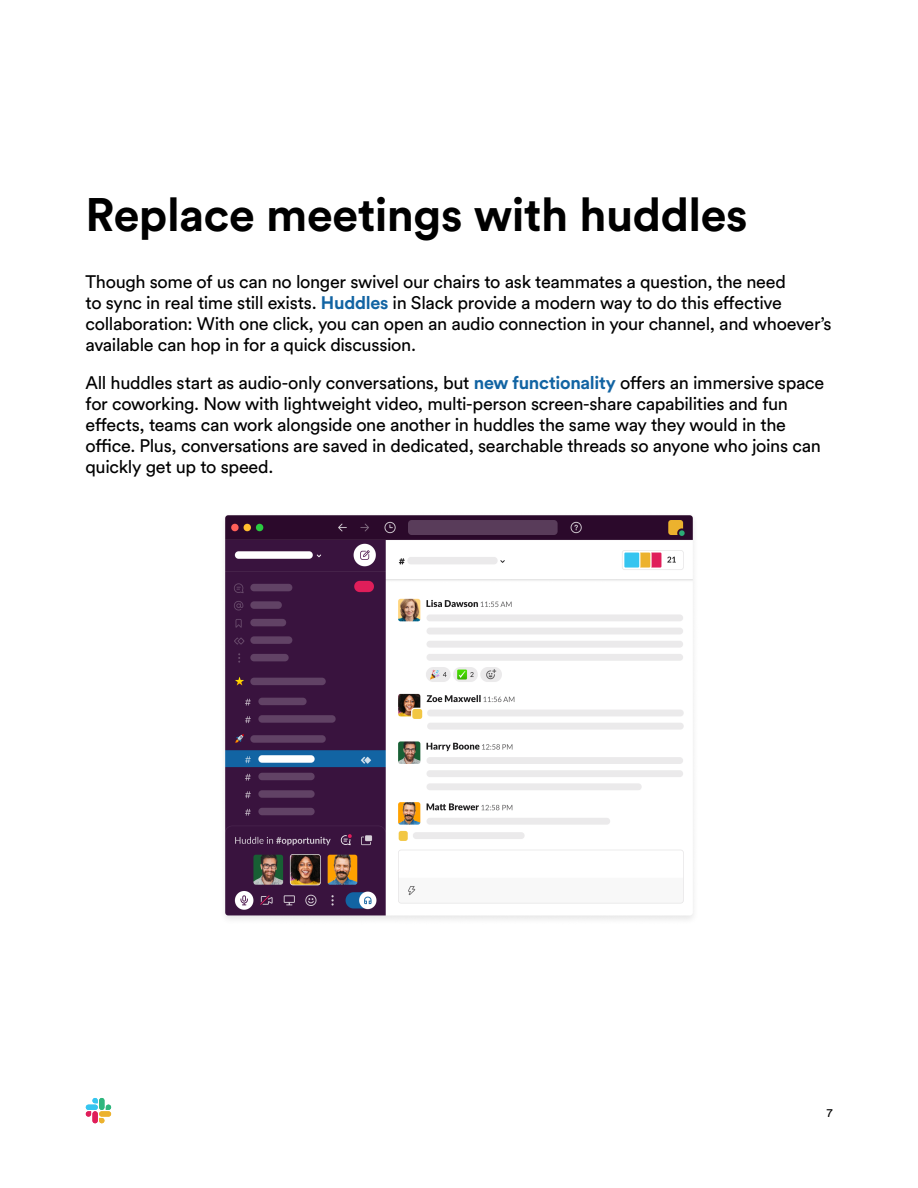
<style>
.page{position:relative;width:918px;height:1188px;background:#fff}
.page>*{position:absolute;margin:0;border:0;box-sizing:border-box;transform-origin:0 0}
.t1{font:700 46.5px "Slack Circular";letter-spacing:-.01em;color:#000}
.t2{font:18px/21px "Slack Circular";letter-spacing:-.02em;color:#000}
.t3{font:12px "Slack Circular";color:#000}
.s1{font-weight:700;color:#1264a3}
</style>
<div class="page">
<svg style="left:86px;top:1111px;width:5px;height:6px"></svg>
<div style="left:92px;top:1111px;width:6px;height:12px;background:#e01e5a;border-radius:3px"></div>
<svg style="left:92px;top:1098px;width:6px;height:5px"></svg>
<div style="left:86px;top:1105px;width:12px;height:5px;background:#36c5f0;border-radius:3px"></div>
<svg style="left:106px;top:1105px;width:5px;height:5px"></svg>
<div style="left:99px;top:1098px;width:5px;height:12px;background:#2eb67d;border-radius:3px"></div>
<svg style="left:99px;top:1118px;width:5px;height:5px"></svg>
<div style="left:99px;top:1111px;width:12px;height:6px;background:#ecb22e;border-radius:3px"></div>
<div style="left:219px;top:511px;width:480px;height:414px;background:#000;opacity:.1"></div>
<img style="left:225px;top:515px;width:468px;height:400px">
<h1 class="t1" style="left:86px;top:183px;width:664px">Replace meetings with huddles</h1>
<p class="t2" style="left:86px;top:271px;width:748px">Though some of us can no longer swivel our chairs to ask teammates a question, the need<br>to sync in real time still exists. <span class="s1">Huddles</span> in Slack provide a modern way to do this effective collaboration: With one click, you can open an audio connection in your channel, and whoever’s available can hop in for a quick discussion.</p>
<p class="t2" style="left:86px;top:371px;width:740px">All huddles start as audio-only conversations, but <span class="s1">new functionality</span> offers an immersive space for coworking. Now with lightweight video, multi-person screen-share capabilities and fun effects, teams can work alongside one another in huddles the same way they would in the office. Plus, conversations are saved in dedicated, searchable threads so anyone who joins can quickly get up to speed.</p>
<p class="t3" style="left:827px;top:1105px;width:7px">7</p>
</div>
